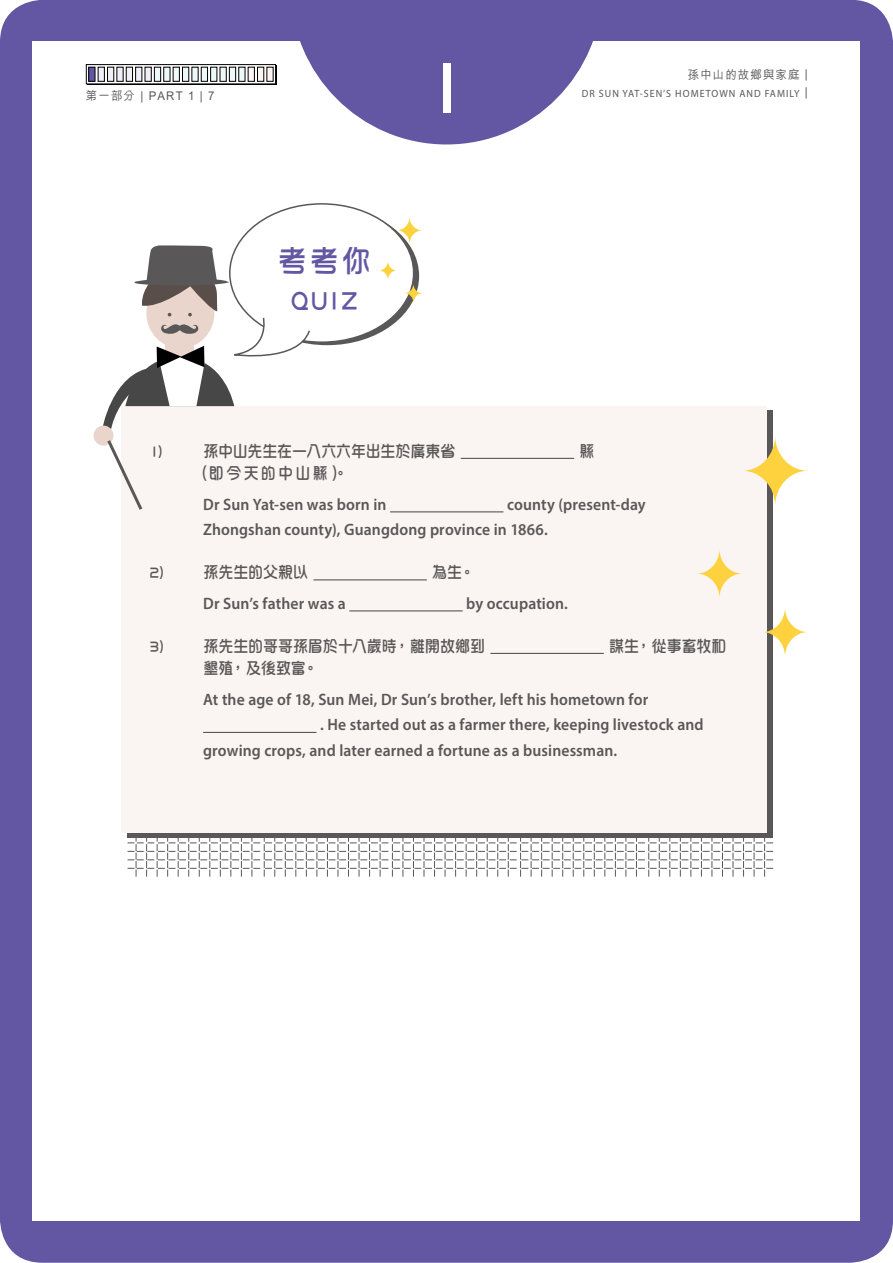
<style>
.page{position:relative;width:893px;height:1263px;background:#6356a3}
.page>*{position:absolute;margin:0;border:0;box-sizing:border-box;transform-origin:0 0}
.t1{font:80.7px "DF Hua Zong HK W5";color:#fff;scale:.95 1}
.t2{font:31.2px "DF Hua Zong HK W5";color:#6356a3;scale:.95 1}
.t3{font:28.2px "DF Hua Zong HK W5";color:#6356a3;scale:.95 1}
.t4{font:600 16.5px/25.5px "Myriad Pro";letter-spacing:.01em;color:#595757;scale:.95 1}
.t5{font:16.5px "DF Hua Zong HK W5";letter-spacing:-.045em;color:#595757;scale:.95 1}
.t6{font:16.5px "DF Hua Zong HK W5";letter-spacing:.105em;color:#595757;scale:.95 1}
.t7{font:500 12px "M Hei HK";letter-spacing:.1em;color:#595757;scale:.95 1}
.t8{font:10.5px "Myriad Pro";letter-spacing:.1em;color:#595757;scale:.95 1}
</style>
<div class="page">
<div style="left:33px;top:41px;width:827px;height:1180px;background:#fff"></div>
<svg style="left:300px;top:41px;width:293px;height:103px"></svg>
<div style="left:121px;top:407px;width:645px;height:426px;background:#faf5f2"></div>
<hr style="left:461px;top:458px;width:113px;height:1px;background:#595757">
<hr style="left:390px;top:511px;width:113px;height:1px;background:#595757">
<hr style="left:313px;top:579px;width:114px;height:1px;background:#595757">
<hr style="left:349px;top:610px;width:114px;height:1px;background:#595757">
<hr style="left:490px;top:653px;width:114px;height:1px;background:#595757">
<hr style="left:203px;top:732px;width:113px;height:1px;background:#595757">
<div style="left:235px;top:207px;width:184px;height:138px;background:#595757;border-radius:50%"></div>
<div style="left:230px;top:204px;width:184px;height:138px;background:#fff;border-radius:50%"></div>
<svg style="left:397px;top:217px;width:25px;height:27px"></svg>
<svg style="left:379px;top:261px;width:18px;height:19px"></svg>
<svg style="left:404px;top:284px;width:18px;height:19px"></svg>
<svg style="left:742px;top:435px;width:66px;height:71px"></svg>
<svg style="left:697px;top:549px;width:45px;height:49px"></svg>
<svg style="left:762px;top:607px;width:46px;height:50px"></svg>
<svg style="left:93px;top:245px;width:218px;height:265px"></svg>
<svg style="left:128px;top:834px;width:645px;height:43px"></svg>
<div style="left:87px;top:66px;width:190px;height:19px;background:#000"></div>
<svg style="left:88px;top:66px;width:186px;height:16px"></svg>
<div style="left:86px;top:64px;width:190px;height:20px;border:1px solid #000"></div>
<div style="left:89px;top:67px;width:6px;height:14px;background:#6356a3"></div>
<div style="left:88px;top:67px;width:7px;height:15px;border:1px solid #000"></div>
<div style="left:98px;top:67px;width:6px;height:14px;background:#f0eef7"></div>
<div style="left:98px;top:67px;width:7px;height:15px;border:1px solid #000"></div>
<div style="left:107px;top:67px;width:7px;height:14px;background:#f0eef7"></div>
<div style="left:107px;top:67px;width:7px;height:15px;border:1px solid #000"></div>
<div style="left:117px;top:67px;width:6px;height:14px;background:#f0eef7"></div>
<div style="left:126px;top:67px;width:7px;height:14px;background:#f0eef7"></div>
<div style="left:126px;top:67px;width:7px;height:15px;border:1px solid #000"></div>
<div style="left:136px;top:67px;width:6px;height:14px;background:#f0eef7"></div>
<div style="left:135px;top:67px;width:7px;height:15px;border:1px solid #000"></div>
<div style="left:145px;top:67px;width:6px;height:14px;background:#f0eef7"></div>
<div style="left:145px;top:67px;width:7px;height:15px;border:1px solid #000"></div>
<div style="left:154px;top:67px;width:7px;height:14px;background:#eff8f9"></div>
<div style="left:154px;top:67px;width:7px;height:15px;border:1px solid #000"></div>
<div style="left:220px;top:67px;width:6px;height:14px;background:#eff8f9"></div>
<div style="left:220px;top:67px;width:7px;height:15px;border:1px solid #000"></div>
<div style="left:164px;top:67px;width:6px;height:14px;background:#eff8f9"></div>
<div style="left:163px;top:67px;width:7px;height:15px;border:1px solid #000"></div>
<div style="left:229px;top:67px;width:7px;height:14px;background:#eff8f9"></div>
<div style="left:229px;top:67px;width:7px;height:15px;border:1px solid #000"></div>
<div style="left:173px;top:67px;width:6px;height:14px;background:#eff8f9"></div>
<div style="left:173px;top:67px;width:7px;height:15px;border:1px solid #000"></div>
<div style="left:239px;top:67px;width:6px;height:14px;background:#eff8f9"></div>
<div style="left:182px;top:67px;width:7px;height:14px;background:#eff8f9"></div>
<div style="left:182px;top:67px;width:7px;height:15px;border:1px solid #000"></div>
<div style="left:248px;top:67px;width:6px;height:14px;background:#fef4f2"></div>
<div style="left:248px;top:67px;width:7px;height:15px;border:1px solid #000"></div>
<div style="left:192px;top:67px;width:6px;height:14px;background:#eff8f9"></div>
<div style="left:257px;top:67px;width:7px;height:14px;background:#fef4f2"></div>
<div style="left:257px;top:67px;width:7px;height:15px;border:1px solid #000"></div>
<div style="left:201px;top:67px;width:7px;height:14px;background:#eff8f9"></div>
<div style="left:201px;top:67px;width:7px;height:15px;border:1px solid #000"></div>
<div style="left:267px;top:67px;width:6px;height:14px;background:#fef4f2"></div>
<div style="left:211px;top:67px;width:6px;height:14px;background:#eff8f9"></div>
<div style="left:210px;top:67px;width:7px;height:15px;border:1px solid #000"></div>
<p class="t7" style="left:86px;top:87px;width:53px">第一部分</p>
<p class="t7" style="left:140px;top:87px;width:5px">|</p>
<p class="t7" style="left:188px;top:87px;width:8px">1</p>
<p class="t7" style="left:149px;top:87px;width:37px">PART</p>
<p class="t7" style="left:200px;top:87px;width:17px">7|</p>
<h1 class="t1" style="left:434px;top:41px;width:28px">I</h1>
<p class="t7" style="left:688px;top:66px;width:119px">孫中山的故鄉與家庭</p>
<p class="t7" style="left:805px;top:64px;width:5px">|</p>
<p class="t7" style="left:805px;top:83px;width:5px">|</p>
<p class="t8" style="left:582px;top:87px;width:231px">DR SUN YAT-SEN S’ HOMETOWN AND FAMILY</p>
<h2 class="t2" style="left:277px;top:244px;width:100px">考考你</h2>
<h3 class="t3" style="left:291px;top:285px;width:72px">QUIZ</h3>
<p class="t5" style="left:149px;top:442px;width:16px">)1</p>
<p class="t5" style="left:203px;top:442px;width:267px">孫中山先生在一八六六年出生於廣東省</p>
<p class="t5" style="left:579px;top:442px;width:18px">縣</p>
<p class="t5" style="left:195px;top:464px;width:18px">（</p>
<p class="t6" style="left:208px;top:464px;width:149px">即今天的中山縣。(</p>
<p class="t5" style="left:149px;top:563px;width:17px">)2</p>
<p class="t4" style="left:203px;top:491px;width:364px">Dr Sun Yat-sen was born in<br>Zhongshan county ,) Guangdong province in 1866.</p>
<p class="t5" style="left:459px;top:563px;width:18px">。</p>
<p class="t4" style="left:507px;top:491px;width:148px">county (present-day</p>
<p class="t5" style="left:432px;top:563px;width:34px">為生</p>
<p class="t5" style="left:203px;top:563px;width:112px">孫先生的父親以</p>
<p class="t4" style="left:203px;top:590px;width:152px">Dr Sun s’ father was a</p>
<p class="t4" style="left:466px;top:590px;width:108px">by occupation.</p>
<p class="t5" style="left:149px;top:637px;width:17px">)3</p>
<p class="t5" style="left:203px;top:637px;width:206px">孫先生的哥哥孫眉於十八歲時</p>
<p class="t5" style="left:394px;top:637px;width:98px">，離開故鄉到</p>
<p class="t5" style="left:636px;top:637px;width:97px">，從事畜牧和</p>
<p class="t5" style="left:609px;top:637px;width:34px">謀生</p>
<p class="t5" style="left:203px;top:659px;width:34px">墾殖</p>
<p class="t4" style="left:203px;top:686px;width:470px">At the age of 18, Sun Mei, Dr Sun s’ brother, left his hometown for</p>
<p class="t4" style="left:320px;top:712px;width:405px">. He started out as a farmer there, keeping livestock and</p>
<p class="t4" style="left:203px;top:737px;width:437px">growing crops, and later earned a fortune as a businessman.</p>
<p class="t5" style="left:230px;top:659px;width:82px">，及後致富</p>
<p class="t5" style="left:303px;top:659px;width:18px">。</p>
</div>
